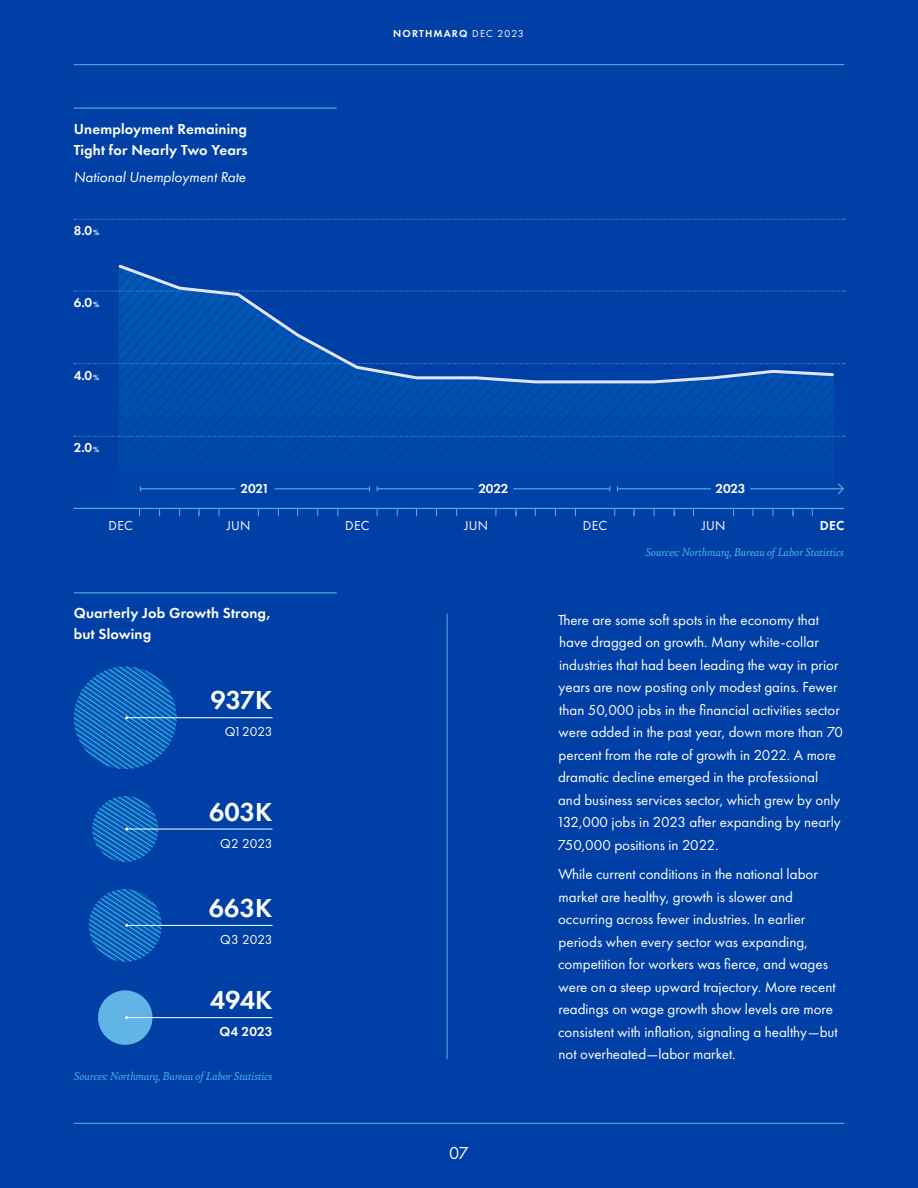
<style>
.page{position:relative;width:918px;height:1188px;background:#0040a6}
.page>*{position:absolute;margin:0;border:0;box-sizing:border-box;transform-origin:0 0}
.t1{font:600 27px "Futura PT";color:#fff}
.t2{font:18px "Futura PT";color:#fff}
.t3{font:15px/22.5px "Futura PT";color:#fff}
.Paragraph_Style_7{font:600 15px/21px "Futura PT";letter-spacing:.01em;color:#fff}
.Paragraph_Style_7-2{font:italic 15px "Futura PT";color:#fff}
.Paragraph_Style_7-3{font:600 13.5px "Futura PT";letter-spacing:-.01em;color:#fff}
.Paragraph_Style_7-4{font:13.5px "Futura PT";letter-spacing:.02em;color:#fff}
.t4{font:italic 12px "Bely";color:#4cb4e5}
.t5{font:600 10.5px "Futura PT";letter-spacing:.11em;color:#fff}
.s1{font-size:7.8px}
.s2{font-weight:400}
</style>
<div class="page">
<hr style="left:447px;top:614px;width:1px;height:445px;background:#4cb4e5">
<hr style="left:74px;top:592px;width:263px;height:1px;background:#4cb4e5">
<hr style="left:127px;top:717px;width:146px;height:1px;background:#fff">
<svg style="left:74px;top:666px;width:103px;height:103px"></svg>
<hr style="left:127px;top:829px;width:146px;height:1px;background:#fff">
<svg style="left:92px;top:796px;width:66px;height:66px"></svg>
<hr style="left:127px;top:925px;width:146px;height:1px;background:#fff">
<svg style="left:89px;top:889px;width:73px;height:73px"></svg>
<div style="left:98px;top:990px;width:54px;height:55px;background:#61b5e6;border-radius:50%"></div>
<hr style="left:127px;top:1017px;width:146px;height:1px;background:#fff">
<hr style="left:74px;top:108px;width:263px;height:1px;background:#4cb4e5">
<svg style="left:74px;top:219px;width:771px;height:1px"></svg>
<svg style="left:74px;top:266px;width:771px;height:250px"></svg>
<hr style="left:74px;top:64px;width:770px;height:1px;background:#4cb4e5">
<hr style="left:74px;top:1123px;width:770px;height:1px;background:#4cb4e5">
<p class="Paragraph_Style_7" style="left:74px;top:118px;width:175px">Unemployment Remaining<br>Tight for Nearly Two Years</p>
<p class="Paragraph_Style_7-2" style="left:74px;top:168px;width:174px">National Unemployment Rate</p>
<p class="Paragraph_Style_7-3" style="left:74px;top:222px;width:27px">8.0<span class="s1">%</span></p>
<p class="Paragraph_Style_7-3" style="left:74px;top:294px;width:27px">6.0<span class="s1">%</span></p>
<p class="Paragraph_Style_7-3" style="left:74px;top:367px;width:27px">4.0<span class="s1">%</span></p>
<p class="Paragraph_Style_7-3" style="left:74px;top:439px;width:27px">2.0<span class="s1">%</span></p>
<p class="t5" style="left:393px;top:27px;width:132px">NORTHMARQ <span class="s2">DEC 2023</span></p>
<p class="Paragraph_Style_7-3" style="left:241px;top:480px;width:30px">2021</p>
<p class="Paragraph_Style_7-3" style="left:478px;top:480px;width:32px">2022</p>
<p class="Paragraph_Style_7-3" style="left:716px;top:480px;width:32px">2023</p>
<p class="Paragraph_Style_7-4" style="left:109px;top:517px;width:26px">DEC</p>
<p class="Paragraph_Style_7-4" style="left:227px;top:517px;width:25px">JUN</p>
<p class="Paragraph_Style_7-4" style="left:345px;top:517px;width:26px">DEC</p>
<p class="Paragraph_Style_7-4" style="left:464px;top:517px;width:25px">JUN</p>
<p class="Paragraph_Style_7-4" style="left:583px;top:517px;width:26px">DEC</p>
<p class="Paragraph_Style_7-4" style="left:702px;top:517px;width:25px">JUN</p>
<p class="Paragraph_Style_7-3" style="left:820px;top:517px;width:26px">DEC</p>
<p class="Paragraph_Style_7" style="left:74px;top:603px;width:198px">Quarterly Job Growth Strong, but Slowing</p>
<p class="t1" style="left:211px;top:684px;width:63px">937K</p>
<p class="Paragraph_Style_7-4" style="left:225px;top:724px;width:49px">Q1 2023</p>
<p class="t1" style="left:209px;top:795px;width:65px">603K</p>
<p class="Paragraph_Style_7-4" style="left:220px;top:835px;width:54px">Q2 2023</p>
<p class="t1" style="left:209px;top:891px;width:65px">663K</p>
<p class="Paragraph_Style_7-4" style="left:220px;top:931px;width:54px">Q3 2023</p>
<p class="t1" style="left:210px;top:983px;width:64px">494K</p>
<p class="Paragraph_Style_7-3" style="left:220px;top:1023px;width:55px">Q4 2023</p>
<p class="t4" style="left:74px;top:1068px;width:200px">Sources: Northmarq, Bureau of Labor Statistics</p>
<p class="t2" style="left:449px;top:1143px;width:21px">07</p>
<p class="t4" style="left:645px;top:543px;width:200px">Sources: Northmarq, Bureau of Labor Statistics</p>
<p class="t3" style="left:556px;top:609px;width:288px">There are some soft spots in the economy that have dragged on growth. Many white-collar industries that had been leading the way in prior years are now posting only modest gains. Fewer than 50,000 jobs in the financial activities sector were added in the past year, down more than 70 percent from the rate of growth in 2022. A more dramatic decline emerged in the professional<br>and business services sector, which grew by only 132,000 jobs in 2023 after expanding by nearly 750,000 positions in 2022.</p>
<p class="t3" style="left:558px;top:863px;width:281px">While current conditions in the national labor market are healthy, growth is slower and occurring across fewer industries. In earlier periods when every sector was expanding, competition for workers was fierce, and wages were on a steep upward trajectory. More recent readings on wage growth show levels are more consistent with inflation, signaling a healthy—but not overheated—labor market.</p>
</div>
